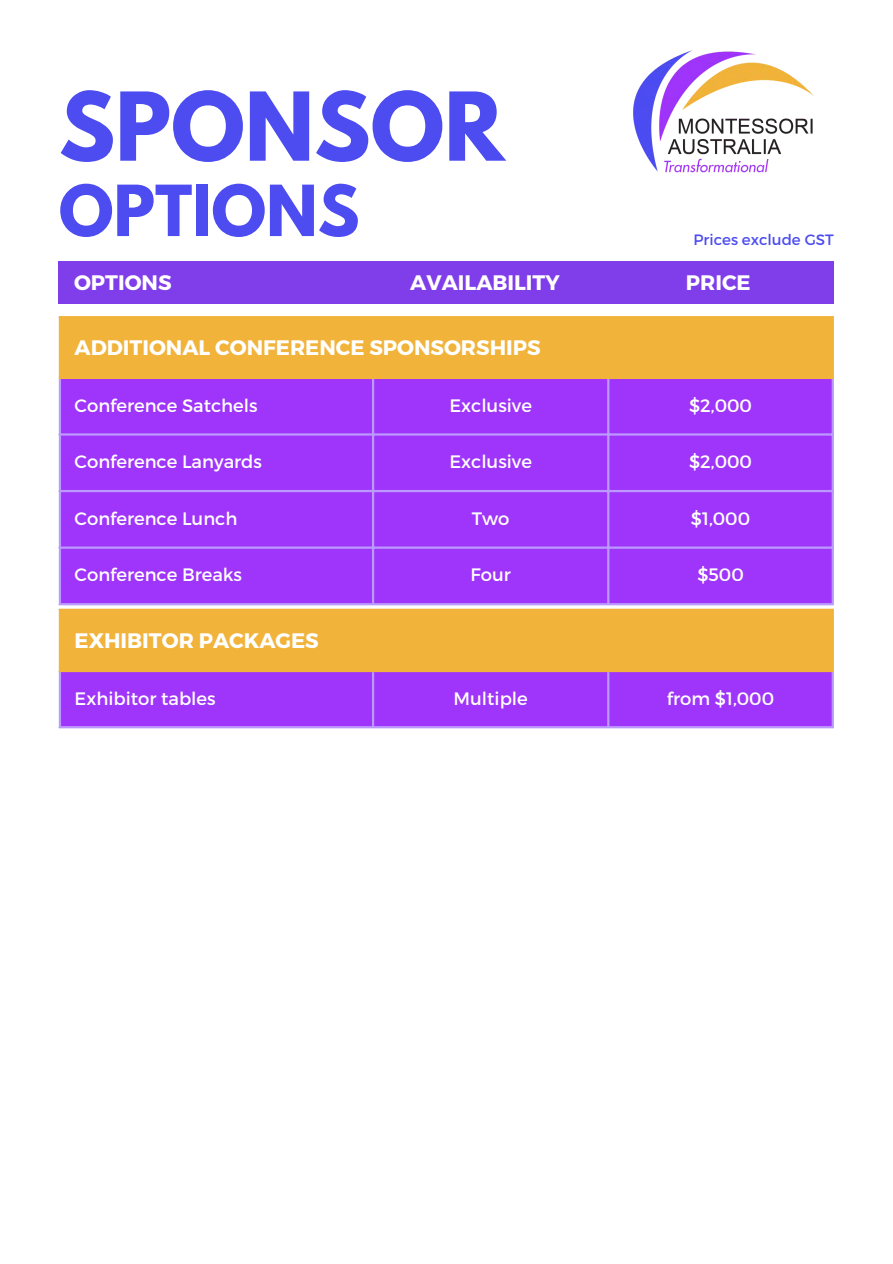
<style>
.page{position:relative;width:893px;height:1264px;background:#fff}
.page>*{position:absolute;margin:0;border:0;box-sizing:border-box;transform-origin:0 0}
.t1{font:700 84px "League Spartan";color:#4c4cf1}
.t2{font:700 62.4px "League Spartan";color:#4c4cf1}
.t3{font:700 21px "Montserrat";color:#fff}
.t4{font:18px "Montserrat";color:#fff}
.t5{font:15px "Montserrat";color:#4c4cf1}
</style>
<div class="page">
<img style="left:633px;top:51px;width:181px;height:122px">
<div style="left:60px;top:317px;width:773px;height:61px;background:#f1b33a"></div>
<div style="left:61px;top:379px;width:770px;height:224px;background:#9f34fa"></div>
<hr style="left:59px;top:318px;width:2px;height:59px;background:#f1b33a">
<hr style="left:59px;top:316px;width:774px;height:2px;background:#f1b33a">
<hr style="left:59px;top:377px;width:774px;height:2px;background:#f1b33a">
<hr style="left:59px;top:379px;width:2px;height:224px;background:#b9f">
<hr style="left:372px;top:379px;width:2px;height:224px;background:#b9f">
<hr style="left:607px;top:379px;width:2px;height:224px;background:#b9f">
<hr style="left:831px;top:379px;width:2px;height:224px;background:#b9f">
<hr style="left:59px;top:433px;width:774px;height:2px;background:#b9f">
<hr style="left:59px;top:490px;width:774px;height:2px;background:#b9f">
<hr style="left:59px;top:546px;width:774px;height:2px;background:#b9f">
<hr style="left:59px;top:603px;width:774px;height:2px;background:#b9f">
<div style="left:59px;top:261px;width:774px;height:43px;background:#803dea"></div>
<div style="left:60px;top:609px;width:773px;height:62px;background:#f1b33a"></div>
<div style="left:61px;top:672px;width:770px;height:54px;background:#9f34fa"></div>
<hr style="left:59px;top:611px;width:2px;height:59px;background:#f1b33a">
<hr style="left:59px;top:608px;width:774px;height:3px;background:#f1b33a">
<hr style="left:59px;top:670px;width:774px;height:2px;background:#f1b33a">
<hr style="left:59px;top:672px;width:2px;height:54px;background:#b9f">
<hr style="left:372px;top:672px;width:2px;height:54px;background:#b9f">
<hr style="left:607px;top:672px;width:2px;height:54px;background:#b9f">
<hr style="left:831px;top:672px;width:2px;height:54px;background:#b9f">
<hr style="left:59px;top:726px;width:774px;height:2px;background:#b9f">
<p class="t1" style="left:59px;top:85px;width:447px">SPONSOR</p>
<p class="t2" style="left:59px;top:180px;width:302px">OPTIONS</p>
<p class="t5" style="left:693px;top:230px;width:142px">Prices exclude GST</p>
<p class="t3" style="left:74px;top:269px;width:99px">OPTIONS</p>
<p class="t3" style="left:410px;top:269px;width:151px">AVAILABILITY</p>
<p class="t3" style="left:685px;top:269px;width:66px">PRICE</p>
<p class="t3" style="left:75px;top:334px;width:467px">ADDITIONAL CONFERENCE SPONSORSHIPS</p>
<p class="t4" style="left:75px;top:393px;width:184px">Conference Satchels</p>
<p class="t4" style="left:449px;top:393px;width:84px">Exclusive</p>
<p class="t4" style="left:689px;top:393px;width:64px">$2,000</p>
<p class="t4" style="left:75px;top:450px;width:189px">Conference Lanyards</p>
<p class="t4" style="left:449px;top:450px;width:84px">Exclusive</p>
<p class="t4" style="left:689px;top:450px;width:64px">$2,000</p>
<p class="t4" style="left:75px;top:506px;width:164px">Conference Lunch</p>
<p class="t4" style="left:472px;top:506px;width:39px">Two</p>
<p class="t4" style="left:690px;top:506px;width:61px">$1,000</p>
<p class="t4" style="left:75px;top:563px;width:169px">Conference Breaks</p>
<p class="t4" style="left:470px;top:563px;width:42px">Four</p>
<p class="t4" style="left:697px;top:563px;width:48px">$500</p>
<p class="t3" style="left:75px;top:627px;width:246px">EXHIBITOR PACKAGES</p>
<p class="t4" style="left:75px;top:686px;width:142px">Exhibitor tables</p>
<p class="t4" style="left:453px;top:686px;width:76px">Multiple</p>
<p class="t4" style="left:667px;top:686px;width:109px">from $1,000</p>
</div>
